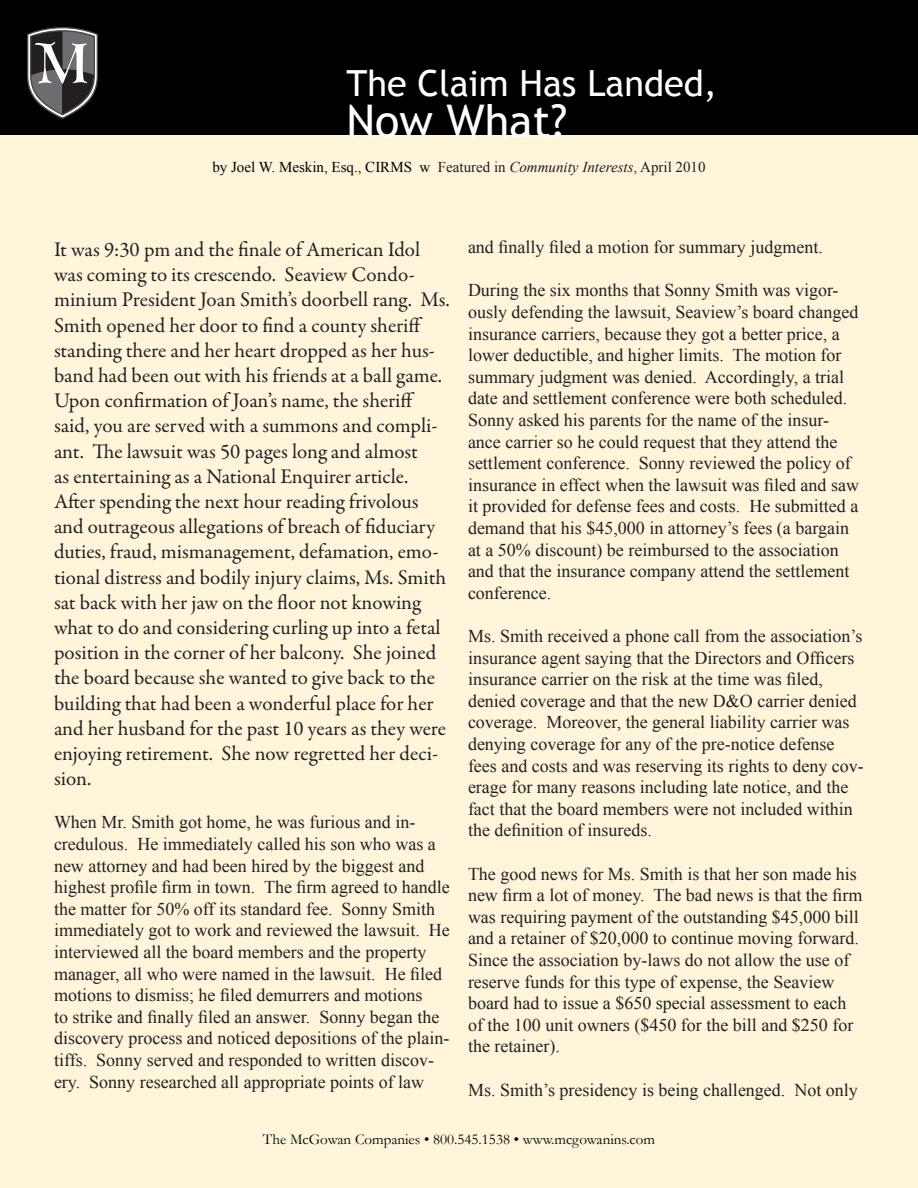
<style>
.page{position:relative;width:918px;height:1188px;background:#fff}
.page>*{position:absolute;margin:0;border:0;box-sizing:border-box;transform-origin:0 0}
.t1{font:45px "Trebuchet MS";color:#fff}
.t2{font:36px "Trebuchet MS";color:#fff}
.t3{font:21px/25.2px "Garamond Premr Pro";color:#231f20}
.t4{font:18px/21.6px "Times New Roman";color:#231f20}
.t5{font:15px "Times New Roman";color:#000}
.t6{font:15px "Garamond";color:#000}
.s1{color:#231f20}
.s2{font-style:italic;color:#231f20}
</style>
<div class="page">
<div style="left:0;top:116px;width:918px;height:1072px;background:#fef5db"></div>
<div style="left:0;top:0;width:918px;height:135px;background:#000"></div>
<svg style="left:27px;top:27px;width:71px;height:92px"></svg>
<p class="t2" style="left:346px;top:62px;width:372px">The Claim Has Landed,</p>
<p class="t1" style="left:346px;top:94px;width:222px">Now What?</p>
<p class="t5" style="left:212px;top:157px;width:495px">by Joel W. Meskin, Esq., CIRMS w <span class="s1">Featured in</span> <span class="s2">Community Interests</span><span class="s1">, April 2010</span></p>
<p class="t3" style="left:54px;top:237px;width:397px">It was 9:30 pm and the finale of American Idol was coming to its crescendo. Seaview Condo&shy;minium President Joan Smith’s doorbell rang. Ms.<br>Smith opened her door to find a county sheriff standing there and her heart dropped as her hus&shy;band had been out with his friends at a ball game.<br>Upon confirmation of Joan’s name, the sheriff said, you are served with a summons and compli&shy;ant. The lawsuit was 50 pages long and almost<br>as entertaining as a National Enquirer article.<br>After spending the next hour reading frivolous and outrageous allegations of breach of fiduciary duties, fraud, mismanagement, defamation, emo&shy;tional distress and bodily injury claims, Ms. Smith sat back with her jaw on the floor not knowing what to do and considering curling up into a fetal position in the corner of her balcony. She joined the board because she wanted to give back to the building that had been a wonderful place for her and her husband for the past 10 years as they were enjoying retirement. She now regretted her deci&shy;sion.</p>
<p class="t4" style="left:54px;top:811px;width:397px">When Mr. Smith got home, he was furious and in&shy;credulous. He immediately called his son who was a new attorney and had been hired by the biggest and highest profile firm in town. The firm agreed to handle the matter for 50% off its standard fee. Sonny Smith immediately got to work and reviewed the lawsuit. He interviewed all the board members and the property manager, all who were named in the lawsuit. He filed motions to dismiss; he filed demurrers and motions<br>to strike and finally filed an answer. Sonny began the discovery process and noticed depositions of the plain&shy;tiffs. Sonny served and responded to written discov&shy;ery. Sonny researched all appropriate points of law</p>
<p class="t4" style="left:468px;top:236px;width:356px">and finally filed a motion for summary judgment.</p>
<p class="t4" style="left:468px;top:279px;width:393px">During the six months that Sonny Smith was vigor&shy;ously defending the lawsuit, Seaview’s board changed insurance carriers, because they got a better price, a lower deductible, and higher limits. The motion for summary judgment was denied. Accordingly, a trial date and settlement conference were both scheduled.<br>Sonny asked his parents for the name of the insur&shy;ance carrier so he could request that they attend the settlement conference. Sonny reviewed the policy of insurance in effect when the lawsuit was filed and saw it provided for defense fees and costs. He submitted a demand that his $45,000 in attorney’s fees (a bargain at a 50% discount) be reimbursed to the association and that the insurance company attend the settlement conference.</p>
<p class="t4" style="left:468px;top:625px;width:397px">Ms. Smith received a phone call from the association’s insurance agent saying that the Directors and Officers insurance carrier on the risk at the time was filed, denied coverage and that the new D&amp;O carrier denied coverage. Moreover, the general liability carrier was denying coverage for any of the pre-notice defense fees and costs and was reserving its rights to deny cov&shy;erage for many reasons including late notice, and the fact that the board members were not included within the definition of insureds.</p>
<p class="t4" style="left:468px;top:863px;width:396px">The good news for Ms. Smith is that her son made his new firm a lot of money. The bad news is that the firm was requiring payment of the outstanding $45,000 bill and a retainer of $20,000 to continue moving forward.<br>Since the association by-laws do not allow the use of reserve funds for this type of expense, the Seaview board had to issue a $650 special assessment to each of the 100 unit owners ($450 for the bill and $250 for the retainer).</p>
<p class="t4" style="left:468px;top:1079px;width:391px">Ms. Smith’s presidency is being challenged. Not only</p>
<p class="t6" style="left:263px;top:1129px;width:394px">The McGowan Companies • 800.545.1538 • www.mcgowanins.com</p>
</div>
